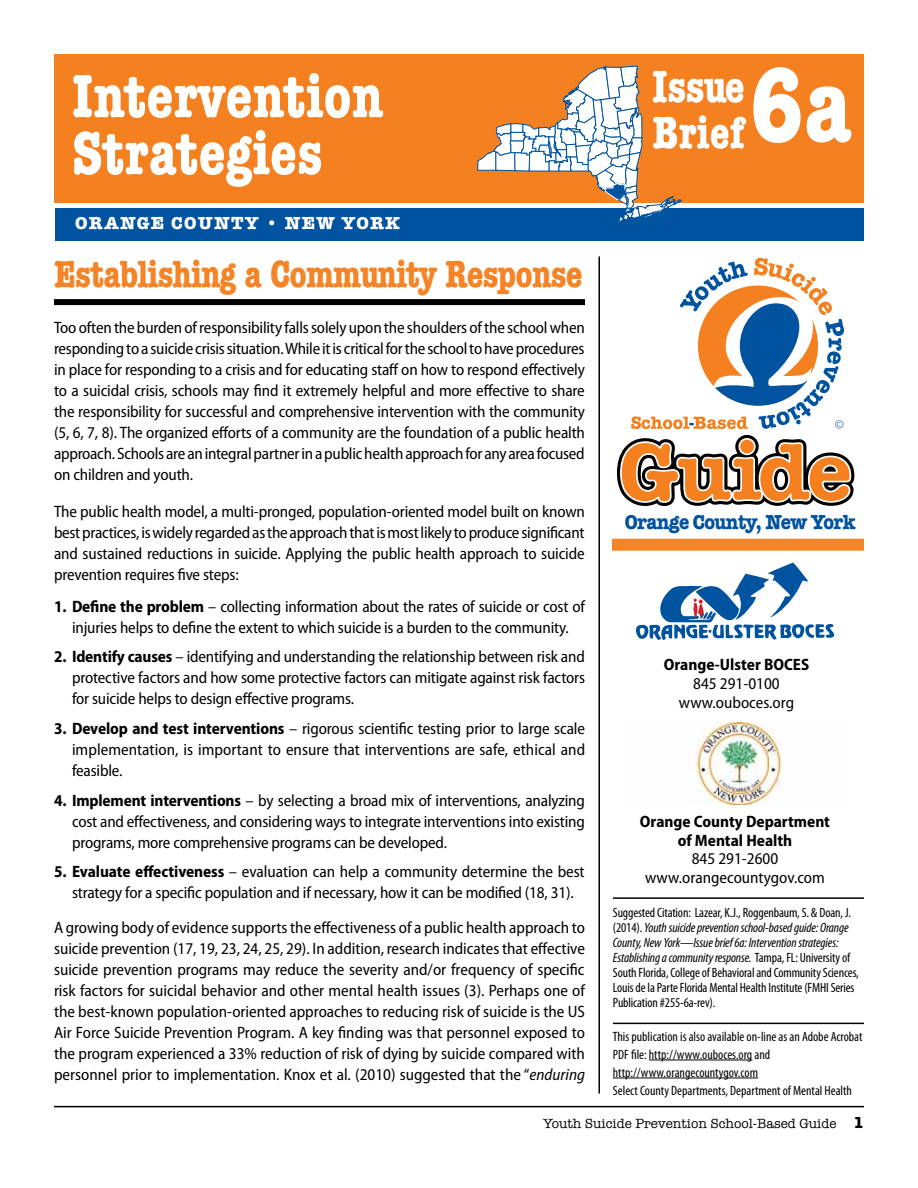
<style>
.page{position:relative;width:918px;height:1188px;background:#fff}
.page>*{position:absolute;margin:0;border:0;box-sizing:border-box;transform-origin:0 0}
.t1{font:700 condensed 108px "American Typewriter";color:#fff}
.t2{font:700 condensed 63px/57px "American Typewriter";color:#fff}
.t3{font:700 condensed 46.5px/46.5px "American Typewriter";letter-spacing:-.005em;color:#fff}
.t4{font:700 condensed 39px "American Typewriter";letter-spacing:-.02em;color:#f58426}
.t5{font:700 21px "American Typewriter";letter-spacing:-.03em;color:#00539f;scale:.9 1}
.t6{font:700 18px "American Typewriter";letter-spacing:.07em;color:#fff}
.t7{font:semi-condensed 16.5px/21px "Myriad Pro";letter-spacing:-.01em;color:#000;text-align:justify}
.t8{font:700 semi-condensed 16.5px/18.8px "Myriad Pro";color:#000;text-align:center}
.t9{font:300 13.65px "Myriad Pro";color:#00539f}
.t10{font:condensed 13.5px/15px "Myriad Pro";letter-spacing:-.01em;color:#000}
.t11{font:13.5px "American Typewriter";color:#000}
.s1{font-weight:700}
.s2{font-style:italic}
.s3{font-weight:700;font-size:16.5px}
</style>
<div class="page">
<hr style="left:54px;top:1106px;width:810px;height:1px;background:#000">
<div style="left:54px;top:54px;width:810px;height:148px;background:#f58020"></div>
<div style="left:54px;top:299px;width:531px;height:6px;background:#000"></div>
<hr style="left:613px;top:897px;width:251px;height:2px;background:#000">
<hr style="left:613px;top:1023px;width:251px;height:1px;background:#000">
<hr style="left:649px;top:1060px;width:103px;height:1px;background:#000">
<hr style="left:613px;top:1078px;width:145px;height:1px;background:#000">
<hr style="left:598px;top:256px;width:2px;height:838px;background:#000">
<div style="left:612px;top:539px;width:252px;height:12px;background:#f58426"></div>
<svg style="left:617px;top:258px;width:237px;height:248px"></svg>
<div style="left:56px;top:208px;width:808px;height:33px;background:#00539f"></div>
<svg style="left:477px;top:65px;width:205px;height:157px"></svg>
<svg style="left:636px;top:563px;width:198px;height:78px"></svg>
<img style="left:696px;top:723px;width:86px;height:82px">
<h2 class="t2" style="left:72px;top:67px;width:313px">Intervention<br>Strategies</h2>
<p class="t6" style="left:75px;top:208px;width:326px">Orange County • New york</p>
<h3 class="t4" style="left:54px;top:243px;width:530px">Establishing a Community Response</h3>
<p class="t7" style="left:54px;top:317px;width:533px">Too often the burden of responsibility falls solely upon the shoulders of the school when responding to a suicide crisis situation. While it is critical for the school to have procedures in place for responding to a crisis and for educating staff on how to respond effectively to a suicidal crisis, schools may find it extremely helpful and more effective to share the responsibility for successful and comprehensive intervention with the community (5, 6, 7, 8). The organized efforts of a community are the foundation of a public health approach. Schools are an integral partner in a public health approach for any area focused on children and youth.</p>
<p class="t7" style="left:54px;top:501px;width:533px">The public health model, a multi-pronged, population-oriented model built on known best practices, is widely regarded as the approach that is most likely to produce significant and sustained reductions in suicide. Applying the public health approach to suicide prevention requires five steps:</p>
<p class="t7" style="left:54px;top:596px;width:533px;text-align:center"><span class="s1">1. Define the problem</span> – collecting information about the rates of suicide or cost of injuries helps to define the extent to which suicide is a burden to the community.</p>
<p class="t7" style="left:72px;top:647px;width:515px;text-indent:-18px"><span class="s1">2. Identify causes</span> – identifying and understanding the relationship between risk and protective factors and how some protective factors can mitigate against risk factors for suicide helps to design effective programs.</p>
<p class="t7" style="left:72px;top:718px;width:515px;text-indent:-18px"><span class="s1">3. Develop and test interventions</span> – rigorous scientific testing prior to large scale implementation, is important to ensure that interventions are safe, ethical and feasible.</p>
<p class="t7" style="left:72px;top:790px;width:514px;text-indent:-18px"><span class="s1">4. Implement interventions</span> – by selecting a broad mix of interventions, analyzing cost and effectiveness, and considering ways to integrate interventions into existing programs, more comprehensive programs can be developed.</p>
<p class="t7" style="left:54px;top:862px;width:532px;text-align:center"><span class="s1">5. Evaluate effectiveness</span> – evaluation can help a community determine the best strategy for a specific population and if necessary, how it can be modified (18, 31).</p>
<p class="t7" style="left:54px;top:917px;width:533px">A growing body of evidence supports the effectiveness of a public health approach to suicide prevention (17, 19, 23, 24, 25, 29). In addition, research indicates that effective suicide prevention programs may reduce the severity and/or frequency of specific risk factors for suicidal behavior and other mental health issues (3). Perhaps one of the best-known population-oriented approaches to reducing risk of suicide is the US Air Force Suicide Prevention Program. A key finding was that personnel exposed to the program experienced a 33% reduction of risk of dying by suicide compared with personnel prior to implementation. Knox et al. (2010) suggested that the “<span class="s2">enduring</span></p>
<h1 class="t1" style="left:750px;top:19px;width:104px">6a</h1>
<h3 class="t3" style="left:652px;top:62px;width:94px">Issue<br>Brief</h3>
<p class="t9" style="left:835px;top:417px;width:11px">©</p>
<p class="t5" style="left:625px;top:504px;width:258px">Orange County, New York</p>
<p class="t8" style="left:664px;top:656px;width:147px">Orange-Ulster BOCES</p>
<p class="t7" style="left:679px;top:675px;width:117px;line-height:18.8px;text-align:center">845 291-0100 www.ouboces.org</p>
<p class="t8" style="left:640px;top:812px;width:192px">Orange County Department of Mental Health</p>
<p class="t7" style="left:645px;top:850px;width:181px;line-height:18.8px;text-align:center">845 291-2600 www.orangecountygov.com</p>
<p class="t10" style="left:613px;top:905px;width:248px">Suggested Citation: Lazear, K.J., Roggenbaum, S. &amp; Doan, J. (2014). <span class="s2">Youth suicide prevention school-based guide: Orange County, New York—Issue brief 6a: Intervention strategies:<br>Establishing a community response.</span> Tampa, FL: University of South Florida, College of Behavioral and Community Sciences, Louis de la Parte Florida Mental Health Institute (FMHI Series Publication #255-6a-rev).</p>
<p class="t10" style="left:613px;top:1027px;width:251px;line-height:18px">This publication is also available on-line as an Adobe Acrobat PDF file: http://www.ouboces.org and http://www.orangecountygov.com<br>Select County Departments, Department of Mental Health</p>
<p class="t11" style="left:543px;top:1114px;width:322px">Youth Suicide Prevention School-Based Guide <span class="s3">1</span></p>
</div>
